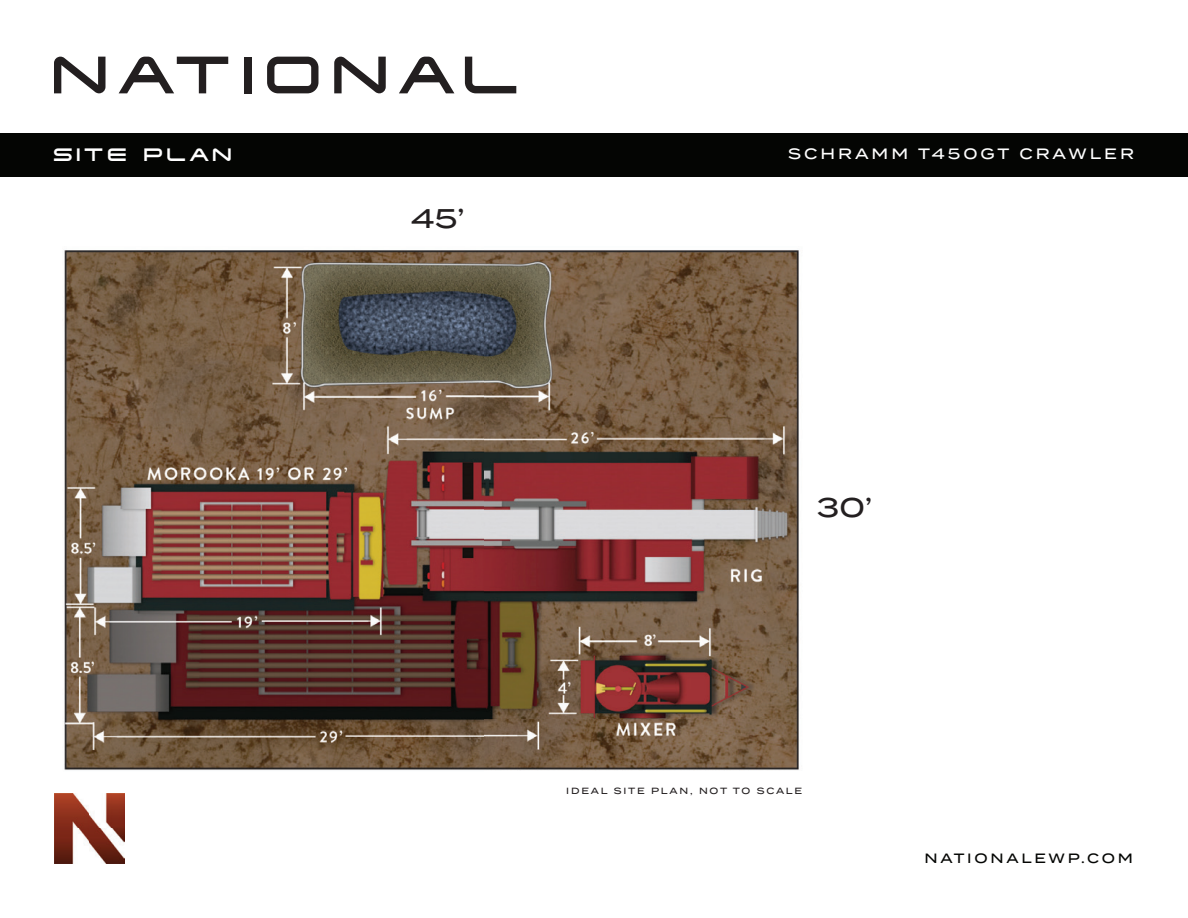
<style>
.page{position:relative;width:1188px;height:918px;background:#fff}
.page>*{position:absolute;margin:0;border:0;box-sizing:border-box;transform-origin:0 0}
.t1{font:52.5px "Tachyon";letter-spacing:.15em;color:#231f20}
.t2{font:500 27px "Termina";color:#231f20}
.t3{font:18px "Tachyon";letter-spacing:.2em;color:#fff}
.t4{font:500 15px "Termina";letter-spacing:.2em;color:#fff}
.t5{font:500 13.5px "Termina";letter-spacing:.2em;color:#040503}
.t6{font:500 9px "Termina";letter-spacing:.2em;color:#231f20}
</style>
<div class="page">
<div style="left:0;top:133px;width:1188px;height:44px;background:#040503"></div>
<img style="left:64px;top:250px;width:735px;height:521px">
<img style="left:54px;top:793px;width:70px;height:70px">
<h1 class="t1" style="left:54px;top:41px;width:469px">NATIONAL</h1>
<h3 class="t3" style="left:54px;top:143px;width:180px">SITE PLAN</h3>
<h3 class="t4" style="left:788px;top:143px;width:347px">SCHRAMM T450GT CRAWLER</h3>
<h2 class="t2" style="left:411px;top:198px;width:55px">45’</h2>
<h2 class="t2" style="left:817px;top:487px;width:57px">30’</h2>
<p class="t6" style="left:566px;top:784px;width:238px">IDEAL SITE PLAN, NOT TO SCALE</p>
<h3 class="t5" style="left:925px;top:848px;width:210px">NATIONALEWP.COM</h3>
</div>
